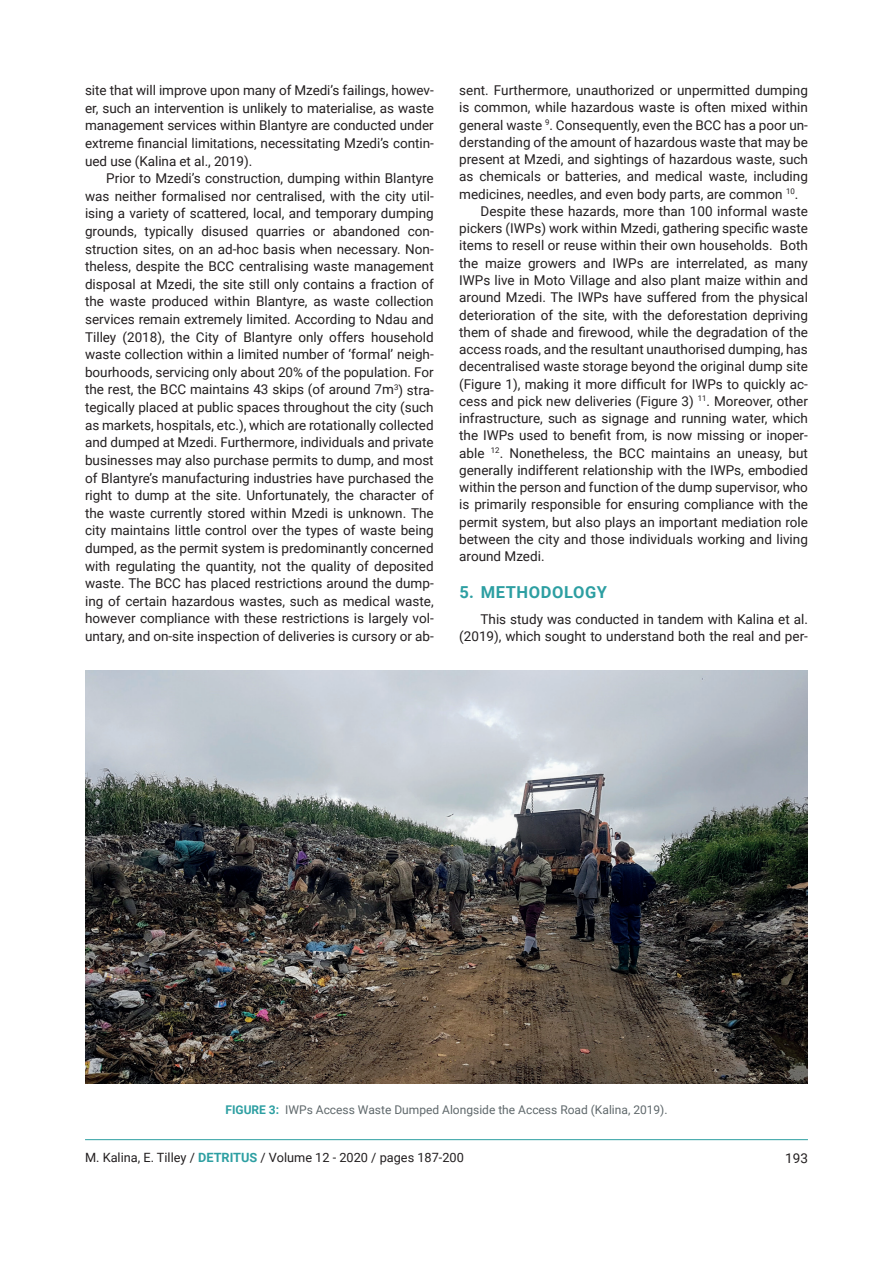
<style>
.page{position:relative;width:893px;height:1263px;background:#fff}
.page>*{position:absolute;margin:0;border:0;box-sizing:border-box;transform-origin:0 0}
.t1{font:700 16.5px "Roboto";letter-spacing:.035em;color:#2d9fa2}
.t2{font:13.5px/17.5px "Roboto";color:#231f20;text-align:justify}
.t3{font:12.75px "Roboto";color:#231f20}
.t4{font:12px "Roboto";color:#5f686b}
.s1{font-weight:700;color:#2d9fa2}
</style>
<div class="page">
<hr style="left:85px;top:1139px;width:723px;height:1px;background:#2d9fa2">
<img style="left:85px;top:671px;width:723px;height:413px">
<p class="t2" style="left:85px;top:81px;width:350px">site that will improve upon many of Mzedi’s failings, howev&shy;er, such an intervention is unlikely to materialise, as waste management services within Blantyre are conducted under extreme financial limitations, necessitating Mzedi’s contin&shy;ued use (Kalina et al., 2019).</p>
<p class="t2" style="left:85px;top:169px;width:350px;text-indent:21px">Prior to Mzedi’s construction, dumping within Blantyre was neither formalised nor centralised, with the city util&shy;ising a variety of scattered, local, and temporary dumping grounds, typically disused quarries or abandoned con&shy;struction sites, on an ad-hoc basis when necessary. Non&shy;theless, despite the BCC centralising waste management disposal at Mzedi, the site still only contains a fraction of the waste produced within Blantyre, as waste collection services remain extremely limited. According to Ndau and Tilley (2018), the City of Blantyre only offers household waste collection within a limited number of ‘formal’ neigh&shy;bourhoods, servicing only about 20% of the population. For the rest, the BCC maintains 43 skips (of around 7m<sup>3</sup>) stra&shy;tegically placed at public spaces throughout the city (such as markets, hospitals, etc.), which are rotationally collected and dumped at Mzedi. Furthermore, individuals and private businesses may also purchase permits to dump, and most of Blantyre’s manufacturing industries have purchased the right to dump at the site. Unfortunately, the character of the waste currently stored within Mzedi is unknown. The city maintains little control over the types of waste being dumped, as the permit system is predominantly concerned with regulating the quantity, not the quality of deposited waste. The BCC has placed restrictions around the dump&shy;ing of certain hazardous wastes, such as medical waste, however compliance with these restrictions is largely vol&shy;untary, and on-site inspection of deliveries is cursory or ab-</p>
<p class="t2" style="left:459px;top:81px;width:350px">sent. Furthermore, unauthorized or unpermitted dumping</p>
<p class="t2" style="left:459px;top:98px;width:350px">is common, while hazardous waste is often mixed within</p>
<p class="t2" style="left:459px;top:116px;width:350px">general waste <sup>9</sup>. Consequently, even the BCC has a poor un-</p>
<p class="t2" style="left:459px;top:133px;width:350px">derstanding of the amount of hazardous waste that may be</p>
<p class="t2" style="left:459px;top:150px;width:350px">present at Mzedi, and sightings of hazardous waste, such</p>
<p class="t2" style="left:459px;top:167px;width:350px">as chemicals or batteries, and medical waste, including</p>
<p class="t2" style="left:459px;top:185px;width:341px">medicines, needles, and even body parts, are common <sup>10</sup>.</p>
<p class="t2" style="left:480px;top:202px;width:329px">Despite these hazards, more than 100 informal waste</p>
<p class="t2" style="left:459px;top:219px;width:350px">pickers (IWPs) work within Mzedi, gathering specific waste</p>
<p class="t2" style="left:459px;top:236px;width:350px">items to resell or reuse within their own households. Both</p>
<p class="t2" style="left:459px;top:254px;width:350px">the maize growers and IWPs are interrelated, as many</p>
<p class="t2" style="left:459px;top:271px;width:350px">IWPs live in Moto Village and also plant maize within and</p>
<p class="t2" style="left:459px;top:288px;width:350px">around Mzedi. The IWPs have suffered from the physical</p>
<p class="t2" style="left:459px;top:305px;width:350px">deterioration of the site, with the deforestation depriving</p>
<p class="t2" style="left:459px;top:323px;width:350px">them of shade and firewood, while the degradation of the</p>
<p class="t2" style="left:459px;top:340px;width:350px">access roads, and the resultant unauthorised dumping, has</p>
<p class="t2" style="left:459px;top:357px;width:350px">decentralised waste storage beyond the original dump site</p>
<p class="t2" style="left:459px;top:374px;width:350px">(Figure 1), making it more difficult for IWPs to quickly ac-</p>
<p class="t2" style="left:459px;top:392px;width:350px">cess and pick new deliveries (Figure 3) <sup>11</sup>. Moreover, other</p>
<p class="t2" style="left:459px;top:409px;width:350px">infrastructure, such as signage and running water, which</p>
<p class="t2" style="left:459px;top:426px;width:350px">the IWPs used to benefit from, is now missing or inoper-</p>
<p class="t2" style="left:459px;top:443px;width:350px">able <sup>12</sup>. Nonetheless, the BCC maintains an uneasy, but</p>
<p class="t2" style="left:459px;top:461px;width:350px">generally indifferent relationship with the IWPs, embodied</p>
<p class="t2" style="left:459px;top:478px;width:350px">within the person and function of the dump supervisor, who</p>
<p class="t2" style="left:459px;top:495px;width:350px">is primarily responsible for ensuring compliance with the</p>
<p class="t2" style="left:459px;top:512px;width:350px">permit system, but also plays an important mediation role</p>
<p class="t2" style="left:459px;top:530px;width:350px">between the city and those individuals working and living</p>
<p class="t2" style="left:459px;top:547px;width:87px">around Mzedi.</p>
<p class="t1" style="left:460px;top:580px;width:149px">5. METHODOLOGY</p>
<p class="t2" style="left:459px;top:610px;width:350px;text-align:right">This study was conducted in tandem with Kalina et al. (2019), which sought to understand both the real and per-</p>
<p class="t4" style="left:225px;top:1101px;width:444px"><span class="s1">FIGURE 3:</span> IWPs Access Waste Dumped Alongside the Access Road (Kalina, 2019).</p>
<p class="t3" style="left:85px;top:1148px;width:380px">M. Kalina, E. Tilley / <span class="s1">DETRITUS</span> / Volume 12 - 2020 / pages 187-200</p>
<p class="t2" style="left:785px;top:1148px;width:24px">193</p>
</div>
